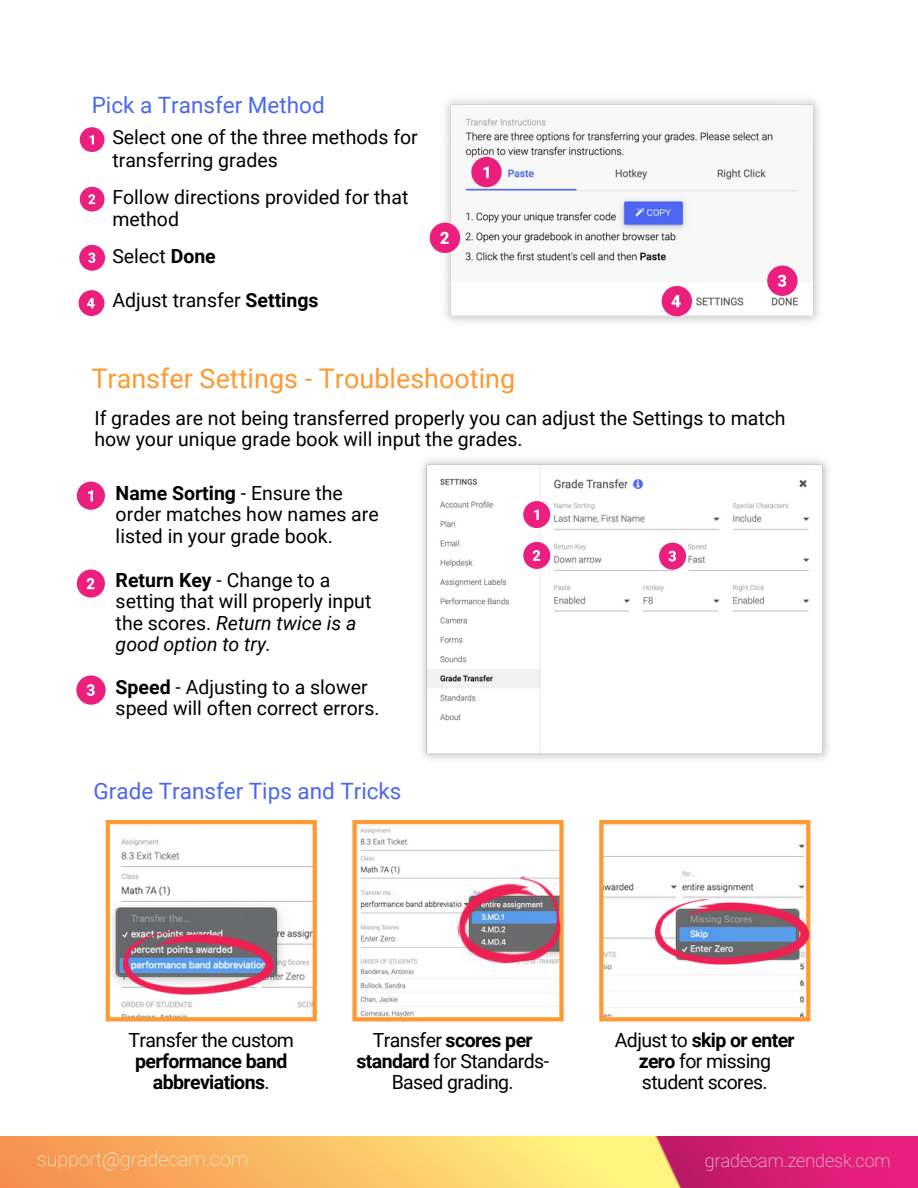
<style>
.page{position:relative;width:918px;height:1188px;background:#fff}
.page>*{position:absolute;margin:0;border:0;box-sizing:border-box;transform-origin:0 0}
.t1{font:27px "Roboto";color:#f93}
.t2{font:22.5px "Roboto";color:#4b67f2}
.t3{font:19.5px/21.3px "Roboto";color:#000}
.t4{font:19.5px/21.3px "Roboto";letter-spacing:-.03em;color:#000;text-align:center}
.t5{font:700 19.5px/21.3px "Roboto";letter-spacing:-.03em;color:#000;text-align:center}
.t6{font:100 19.5px "Roboto";color:#fff}
.t7{font:100 18px "Roboto";color:#fff}
.s1{font-weight:700}
.s2{font-style:italic}
.s3{font-weight:400}
</style>
<div class="page">
<div style="left:77px;top:482px;width:28px;height:28px;background:#ea1f7e;border-radius:50%"></div>
<svg style="left:88px;top:490px;width:5px;height:11px"></svg>
<div style="left:77px;top:569px;width:28px;height:29px;background:#ea1f7e;border-radius:50%"></div>
<svg style="left:87px;top:578px;width:7px;height:11px"></svg>
<div style="left:76px;top:675px;width:30px;height:30px;background:#ea1f7e;border-radius:50%"></div>
<svg style="left:87px;top:684px;width:8px;height:12px"></svg>
<img style="left:422px;top:460px;width:407px;height:300px">
<div style="left:523px;top:501px;width:27px;height:27px;background:#ea1f7e;border-radius:50%"></div>
<svg style="left:534px;top:509px;width:5px;height:11px"></svg>
<div style="left:523px;top:542px;width:27px;height:27px;background:#ea1f7e;border-radius:50%"></div>
<svg style="left:533px;top:550px;width:7px;height:11px"></svg>
<div style="left:659px;top:543px;width:27px;height:27px;background:#ea1f7e;border-radius:50%"></div>
<svg style="left:669px;top:551px;width:7px;height:11px"></svg>
<div style="left:80px;top:127px;width:24px;height:25px;background:#ea1f7e;border-radius:50%"></div>
<svg style="left:90px;top:135px;width:4px;height:10px"></svg>
<div style="left:80px;top:187px;width:25px;height:25px;background:#ea1f7e;border-radius:50%"></div>
<svg style="left:88px;top:194px;width:7px;height:10px"></svg>
<div style="left:79px;top:245px;width:26px;height:26px;background:#ea1f7e;border-radius:50%"></div>
<svg style="left:88px;top:253px;width:7px;height:10px"></svg>
<img style="left:437px;top:99px;width:382px;height:223px">
<div style="left:471px;top:157px;width:31px;height:30px;background:#ea1f7e;border-radius:50%"></div>
<svg style="left:483px;top:166px;width:6px;height:12px"></svg>
<div style="left:430px;top:223px;width:30px;height:30px;background:#ea1f7e;border-radius:50%"></div>
<svg style="left:440px;top:232px;width:9px;height:12px"></svg>
<div style="left:767px;top:266px;width:31px;height:30px;background:#ea1f7e;border-radius:50%"></div>
<svg style="left:778px;top:275px;width:8px;height:12px"></svg>
<img style="left:0;top:1136px;width:918px;height:52px">
<div style="left:79px;top:290px;width:25px;height:26px;background:#ea1f7e;border-radius:50%"></div>
<svg style="left:87px;top:298px;width:8px;height:10px"></svg>
<div style="left:662px;top:286px;width:30px;height:30px;background:#ea1f7e;border-radius:50%"></div>
<svg style="left:672px;top:295px;width:9px;height:12px"></svg>
<svg style="left:352px;top:820px;width:212px;height:201px"></svg>
<svg style="left:106px;top:820px;width:211px;height:201px"></svg>
<svg style="left:599px;top:820px;width:211px;height:201px"></svg>
<img style="left:452px;top:873px;width:112px;height:95px">
<img style="left:655px;top:900px;width:153px;height:64px">
<img style="left:124px;top:932px;width:149px;height:63px">
<p class="t2" style="left:92px;top:92px;width:234px">Pick a Transfer Method</p>
<p class="t3" style="left:112px;top:126px;width:307px;line-height:22.5px">Select one of the three methods for transferring grades</p>
<p class="t3" style="left:112px;top:186px;width:297px;line-height:22.5px">Follow directions provided for that method</p>
<p class="t3" style="left:112px;top:246px;width:105px">Select <span class="s1">Done</span></p>
<p class="t3" style="left:112px;top:290px;width:208px">Adjust transfer <span class="s1">Settings</span></p>
<p class="t1" style="left:91px;top:363px;width:425px">Transfer Settings - Troubleshooting</p>
<p class="t3" style="left:94px;top:408px;width:693px">If grades are not being transferred properly you can adjust the Settings to match how your unique grade book will input the grades.</p>
<p class="t3" style="left:116px;top:483px;width:265px"><span class="s1">Name Sorting</span> - Ensure the order matches how names are listed in your grade book.</p>
<p class="t3" style="left:116px;top:570px;width:257px"><span class="s1">Return Key</span> - Change to a setting that will properly input the scores. <span class="s2">Return twice is a good option to try.</span></p>
<p class="t3" style="left:116px;top:676px;width:265px"><span class="s1">Speed</span> - Adjusting to a slower speed will often correct errors.</p>
<p class="t2" style="left:94px;top:778px;width:310px">Grade Transfer Tips and Tricks</p>
<p class="t5" style="left:129px;top:1029px;width:167px"><span class="s3">Transfer the custom </span>performance band abbreviations<span class="s3">.</span></p>
<p class="t4" style="left:356px;top:1029px;width:194px">Transfer <span class="s1">scores per standard</span> for Standards-<br>Based grading.</p>
<p class="t6" style="left:37px;top:1148px;width:212px">support@gradecam.com</p>
<p class="t4" style="left:615px;top:1029px;width:181px">Adjust to <span class="s1">skip or enter zero</span> for missing student scores.</p>
<p class="t7" style="left:705px;top:1150px;width:187px">gradecam.zendesk.com</p>
</div>
